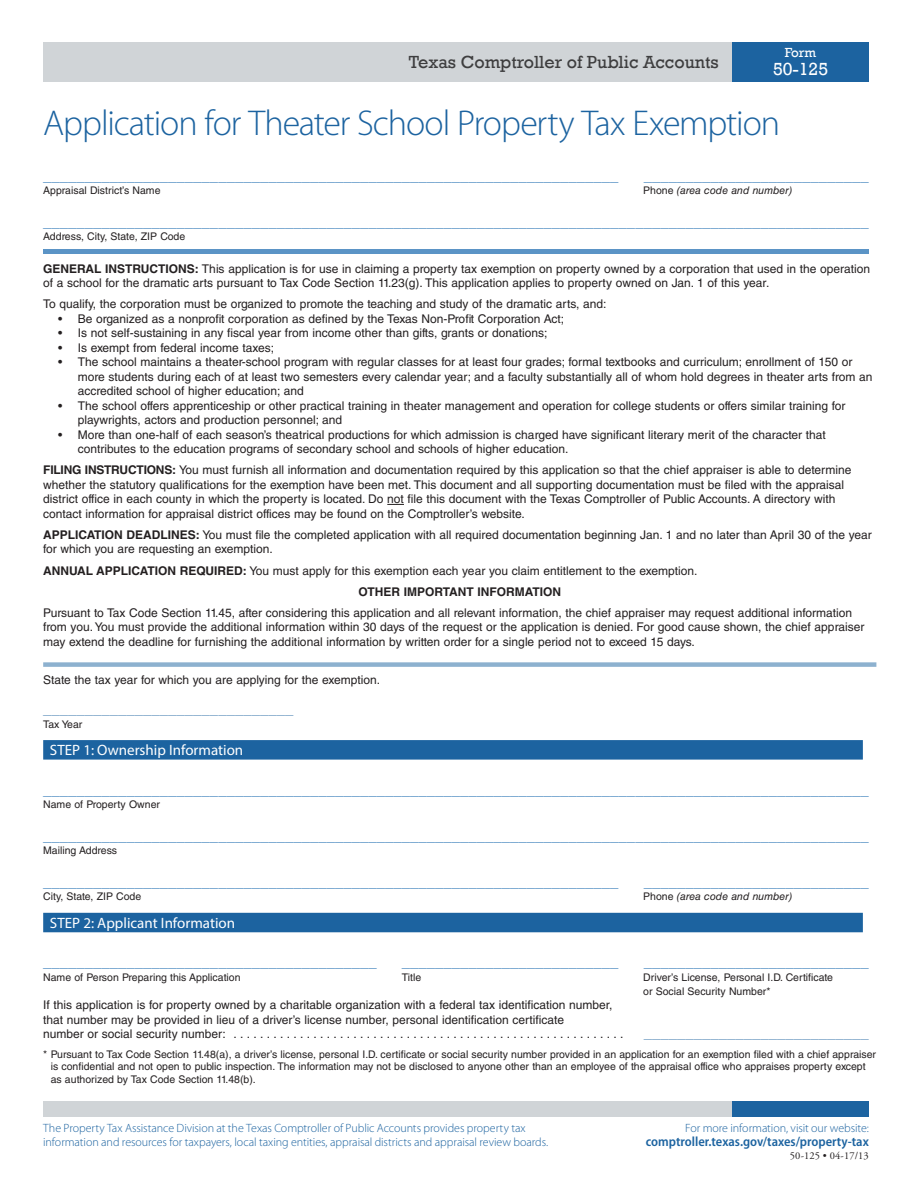
<style>
.page{position:relative;width:918px;height:1188px;background:#fff}
.page>*{position:absolute;margin:0;border:0;box-sizing:border-box;transform-origin:0 0}
.t1{font:300 36px "Myriad Pro";letter-spacing:-.03em;color:#1c63a0}
.t2{font:18px "Rockwell";color:#3e3e3f}
.t3{font:18px "Rockwell";color:#fff}
.t4{font:15px "Helvetica LT Std";color:#5b94c6}
.t5{font:15px "Helvetica LT Std";color:#77a2c6}
.t6{font:15px "Myriad Pro";color:#fff}
.t7{font:600 semi-condensed 13.5px "Myriad Pro";color:#1c63a0}
.t8{font:13.5px "Rockwell";color:#fff}
.Intro_Text_Bullet{font:12px/14.4px "Helvetica LT Std";color:#231f20}
.t9{font:300 12px/14.4px "Myriad Pro";letter-spacing:-.005em;color:#1c63a0}
.t10{font:700 12px "Helvetica LT Std";color:#231f20}
.t11{font:10.5px/12.6px "Helvetica LT Std";color:#231f20}
.t12{font:italic 10.5px "Helvetica LT Std";color:#231f20}
.t13{font:10.5px "Adobe Garamond Pro";letter-spacing:.01em;color:#231f20}
.s1{font-style:normal}
.s2{font-weight:700}
</style>
<div class="page">
<div style="left:43px;top:1102px;width:689px;height:15px;background:#d0d4d7"></div>
<div style="left:732px;top:1102px;width:137px;height:15px;background:#1c63a0"></div>
<div style="left:43px;top:42px;width:689px;height:39px;background:#d0d4d7"></div>
<div style="left:732px;top:42px;width:137px;height:39px;background:#1c63a0"></div>
<svg style="left:387px;top:504px;width:17px;height:1px"></svg>
<div style="left:43px;top:662px;width:833px;height:5px;background:#8db1cf"></div>
<hr style="left:43px;top:250px;width:826px;height:4px;background:#5b94c6">
<div style="left:43px;top:740px;width:820px;height:20px;background:#1c63a0"></div>
<div style="left:43px;top:913px;width:820px;height:19px;background:#1c63a0"></div>
<p class="t8" style="left:785px;top:45px;width:33px">Form</p>
<h2 class="t3" style="left:773px;top:59px;width:57px">50-125</h2>
<h1 class="t1" style="left:43px;top:103px;width:738px">Application for Theater School Property Tax Exemption</h1>
<p class="t4" style="left:43px;top:167px;width:577px">_____________________________________________________________________</p>
<p class="t4" style="left:644px;top:167px;width:227px">___________________________</p>
<p class="t11" style="left:43px;top:184px;width:119px">Appraisal District’s Name</p>
<p class="t12" style="left:643px;top:185px;width:151px"><span class="s1">Phone</span> (area code and number)</p>
<p class="t4" style="left:43px;top:213px;width:827px">___________________________________________________________________________________________________</p>
<p class="t11" style="left:43px;top:230px;width:144px">Address, City, State, ZIP Code</p>
<p class="Intro_Text_Bullet" style="left:43px;top:261px;width:828px"><span class="s2">GENERAL INSTRUCTIONS:</span> This application is for use in claiming a property tax exemption on property owned by a corporation that used in the operation of a school for the dramatic arts pursuant to Tax Code Section 11.23(g). This application applies to property owned on Jan. 1 of this year.</p>
<p class="Intro_Text_Bullet" style="left:43px;top:297px;width:565px">To qualify, the corporation must be organized to promote the teaching and study of the dramatic arts, and:</p>
<p class="Intro_Text_Bullet" style="left:58px;top:312px;width:507px">• Be organized as a nonprofit corporation as defined by the Texas Non-Profit Corporation Act;</p>
<p class="Intro_Text_Bullet" style="left:58px;top:326px;width:491px">• Is not self-sustaining in any fiscal year from income other than gifts, grants or donations;</p>
<p class="Intro_Text_Bullet" style="left:58px;top:340px;width:217px">• Is exempt from federal income taxes;</p>
<p class="Intro_Text_Bullet" style="left:78px;top:355px;width:796px;text-indent:-20px">• The school maintains a theater-school program with regular classes for at least four grades; formal textbooks and curriculum; enrollment of 150 or more students during each of at least two semesters every calendar year; and a faculty substantially all of whom hold degrees in theater arts from an accredited school of higher education; and</p>
<p class="Intro_Text_Bullet" style="left:78px;top:398px;width:769px;text-indent:-20px">• The school offers apprenticeship or other practical training in theater management and operation for college students or offers similar training for playwrights, actors and production personnel; and</p>
<p class="Intro_Text_Bullet" style="left:78px;top:427px;width:750px;text-indent:-20px">• More than one-half of each season’s theatrical productions for which admission is charged have significant literary merit of the character that contributes to the education programs of secondary school and schools of higher education.</p>
<p class="Intro_Text_Bullet" style="left:43px;top:463px;width:810px"><span class="s2">FILING INSTRUCTIONS:</span> You must furnish all information and documentation required by this application so that the chief appraiser is able to determine whether the statutory qualifications for the exemption have been met. This document and all supporting documentation must be filed with the appraisal district office in each county in which the property is located. Do not file this document with the Texas Comptroller of Public Accounts. A directory with contact information for appraisal district offices may be found on the Comptroller’s website.</p>
<p class="Intro_Text_Bullet" style="left:43px;top:527px;width:830px"><span class="s2">APPLICATION DEADLINES:</span> You must file the completed application with all required documentation beginning Jan. 1 and no later than April 30 of the year for which you are requesting an exemption.</p>
<p class="Intro_Text_Bullet" style="left:43px;top:563px;width:656px"><span class="s2">ANNUAL APPLICATION REQUIRED:</span> You must apply for this exemption each year you claim entitlement to the exemption.</p>
<p class="t10" style="left:359px;top:584px;width:204px">OTHER IMPORTANT INFORMATION</p>
<p class="Intro_Text_Bullet" style="left:43px;top:606px;width:823px">Pursuant to Tax Code Section 11.45, after considering this application and all relevant information, the chief appraiser may request additional information from you. You must provide the additional information within 30 days of the request or the application is denied. For good cause shown, the chief appraiser may extend the deadline for furnishing the additional information by written order for a single period not to exceed 15 days.</p>
<p class="Intro_Text_Bullet" style="left:43px;top:673px;width:338px">State the tax year for which you are applying for the exemption.</p>
<p class="t5" style="left:43px;top:700px;width:252px">______________________________</p>
<p class="t11" style="left:43px;top:718px;width:41px">Tax Year</p>
<h2 class="t6" style="left:50px;top:741px;width:195px">STEP 1: Ownership Information</h2>
<p class="t4" style="left:43px;top:781px;width:827px">___________________________________________________________________________________________________</p>
<p class="t11" style="left:43px;top:798px;width:118px">Name of Property Owner</p>
<p class="t4" style="left:43px;top:827px;width:827px">___________________________________________________________________________________________________</p>
<p class="t11" style="left:43px;top:844px;width:76px">Mailing Address</p>
<p class="t4" style="left:43px;top:873px;width:577px">_____________________________________________________________________</p>
<p class="t4" style="left:644px;top:873px;width:227px">___________________________</p>
<p class="t11" style="left:43px;top:890px;width:100px">City, State, ZIP Code</p>
<p class="t12" style="left:643px;top:891px;width:151px"><span class="s1">Phone</span> (area code and number)</p>
<h2 class="t6" style="left:50px;top:913px;width:187px">STEP 2: Applicant Information</h2>
<p class="t4" style="left:43px;top:953px;width:335px">________________________________________</p>
<p class="t4" style="left:402px;top:953px;width:218px">__________________________</p>
<p class="t4" style="left:644px;top:953px;width:227px">___________________________</p>
<p class="t11" style="left:43px;top:971px;width:199px">Name of Person Preparing this Application</p>
<p class="t11" style="left:402px;top:971px;width:21px">Title</p>
<p class="t11" style="left:643px;top:970px;width:191px;line-height:13.8px">Driver’s License, Personal I.D. Certificate or Social Security Number*</p>
<p class="Intro_Text_Bullet" style="left:43px;top:998px;width:582px">If this application is for property owned by a charitable organization with a federal tax identification number, that number may be provided in lieu of a driver’s license number, personal identification certificate<br>number or social security number: ...........................................................</p>
<p class="t5" style="left:644px;top:1024px;width:227px">___________________________</p>
<p class="t11" style="left:51px;top:1048px;width:827px;text-indent:-7px">* Pursuant to Tax Code Section 11.48(a), a driver’s license, personal I.D. certificate or social security number provided in an application for an exemption filed with a chief appraiser is confidential and not open to public inspection. The information may not be disclosed to anyone other than an employee of the appraisal office who appraises property except as authorized by Tax Code Section 11.48(b).</p>
<p class="t9" style="left:43px;top:1121px;width:507px">The Property Tax Assistance Division at the Texas Comptroller of Public Accounts provides property tax information and resources for taxpayers, local taxing entities, appraisal districts and appraisal review boards.</p>
<p class="t9" style="left:685px;top:1121px;width:185px">For more information, visit our website:</p>
<h2 class="t2" style="left:409px;top:51px;width:311px">Texas Comptroller of Public Accounts</h2>
<p class="t7" style="left:646px;top:1134px;width:224px">comptroller.texas.gov/taxes/property-tax</p>
<p class="t13" style="left:790px;top:1149px;width:80px">50-125 • 04-17/13</p>
</div>
